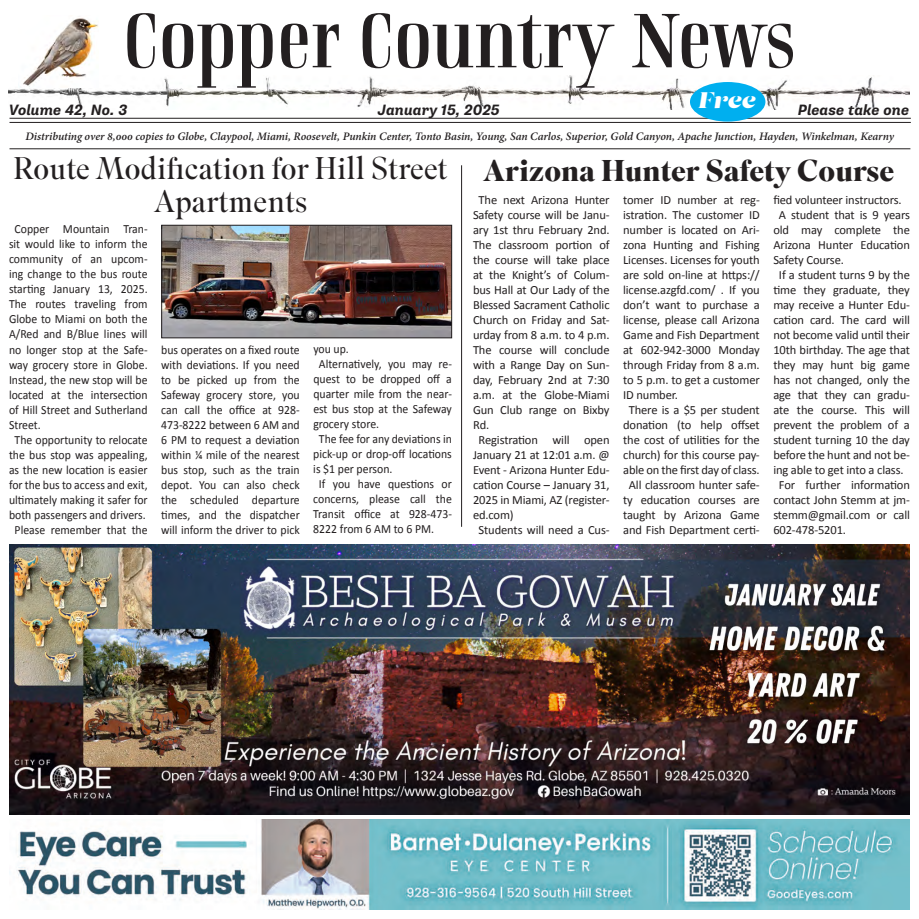
<style>
.page{position:relative;width:919px;height:919px;background:#fff}
.page>*{position:absolute;margin:0;border:0;box-sizing:border-box;transform-origin:0 0}
.t1{font:78.25px "Rigatoni";color:#231f20;scale:1.19 1}
.t2{font:300 31.25px/32.5px "Superior Title";color:#231f20;text-align:center}
.t3{font:700 30px "Superior Title";color:#231f20}
.t4{font:italic 22.5px "Lust Stencil Fine";color:#fff}
.t5{font:italic 700 15px "Supria Sans";color:#231f20}
.t6{font:12.5px "Calibri";letter-spacing:-.01em;color:#231f20}
.t7{font:12.5px/15px "Calibri";letter-spacing:-.01em;color:#231f20;text-align:justify;scale:.94 1}
.t8{font:italic 700 11.25px "Adobe Hebrew";letter-spacing:-.005em;color:#231f20}
</style>
<div class="page">
<img style="left:9px;top:75px;width:900px;height:35px">
<hr style="left:10px;top:118px;width:900px;height:1px;background:#231f20">
<hr style="left:10px;top:122px;width:900px;height:1px;background:#231f20">
<hr style="left:10px;top:148px;width:899px;height:1px;background:#231f20">
<div style="left:689px;top:82px;width:76px;height:39px;background:#00afef;border-radius:50%"></div>
<img style="left:19px;top:16px;width:80px;height:71px">
<hr style="left:461px;top:165px;width:1px;height:361px;background:#231f20">
<img style="left:9px;top:819px;width:900px;height:90px">
<img style="left:9px;top:544px;width:900px;height:270px">
<img style="left:163px;top:227px;width:287px;height:109px">
<div style="left:161px;top:225px;width:291px;height:113px;border:1px solid #231f20"></div>
<h1 class="t1" style="left:123px;top:-13px;width:566px">Copper Country News</h1>
<h3 class="t4" style="left:698px;top:87px;width:59px">Free</h3>
<p class="t5" style="left:9px;top:100px;width:120px">Volume 42, No. 3</p>
<p class="t5" style="left:378px;top:100px;width:123px">January 15, 2025</p>
<p class="t5" style="left:797px;top:100px;width:113px">Please take one</p>
<p class="t8" style="left:25px;top:130px;width:869px">Distributing over 8,000 copies to Globe, Claypool, Miami, Roosevelt, Punkin Center, Tonto Basin, Young, San Carlos, Superior, Gold Canyon, Apache Junction, Hayden, Winkelman, Kearny</p>
<h2 class="t2" style="left:13px;top:153px;width:435px">Route Modification for Hill Street<br>Apartments</h2>
<h3 class="t3" style="left:482px;top:151px;width:413px">Arizona Hunter Safety Course</h3>
<p class="t6" style="left:772px;top:190px;width:130px">fied volunteer instructors.</p>
<p class="t6" style="left:778px;top:205px;width:132px">A student that is 9 years</p>
<p class="t6" style="left:772px;top:220px;width:138px">old may complete the</p>
<p class="t6" style="left:772px;top:235px;width:138px">Arizona Hunter Education</p>
<p class="t6" style="left:772px;top:250px;width:72px">Safety Course.</p>
<p class="t6" style="left:778px;top:265px;width:132px">If a student turns 9 by the</p>
<p class="t6" style="left:772px;top:280px;width:138px">time they graduate, they</p>
<p class="t6" style="left:772px;top:295px;width:138px">may receive a Hunter Edu-</p>
<p class="t6" style="left:772px;top:310px;width:138px">cation card. The card will</p>
<p class="t6" style="left:772px;top:325px;width:138px">not become valid until their</p>
<p class="t6" style="left:772px;top:340px;width:138px">10th birthday. The age that</p>
<p class="t6" style="left:772px;top:355px;width:138px">they may hunt big game</p>
<p class="t6" style="left:772px;top:370px;width:138px">has not changed, only the</p>
<p class="t6" style="left:772px;top:385px;width:138px">age that they can gradu-</p>
<p class="t6" style="left:772px;top:400px;width:138px">ate the course. This will</p>
<p class="t6" style="left:772px;top:415px;width:138px">prevent the problem of a</p>
<p class="t6" style="left:772px;top:430px;width:138px">student turning 10 the day</p>
<p class="t6" style="left:772px;top:445px;width:138px">before the hunt and not be-</p>
<p class="t6" style="left:772px;top:460px;width:132px">ing able to get into a class.</p>
<p class="t6" style="left:778px;top:475px;width:132px">For further information</p>
<p class="t6" style="left:772px;top:490px;width:138px">contact John Stemm at jm-</p>
<p class="t6" style="left:772px;top:505px;width:138px">stemm@gmail.com or call</p>
<p class="t6" style="left:772px;top:520px;width:74px">602-478-5201.</p>
<p class="t6" style="left:478px;top:190px;width:132px">The next Arizona Hunter</p>
<p class="t6" style="left:472px;top:205px;width:138px">Safety course will be Janu-</p>
<p class="t6" style="left:472px;top:220px;width:138px">ary 1st thru February 2nd.</p>
<p class="t6" style="left:472px;top:235px;width:138px">The classroom portion of</p>
<p class="t6" style="left:472px;top:250px;width:138px">the course will take place</p>
<p class="t6" style="left:472px;top:265px;width:138px">at the Knight’s of Colum-</p>
<p class="t6" style="left:472px;top:280px;width:138px">bus Hall at Our Lady of the</p>
<p class="t6" style="left:472px;top:295px;width:138px">Blessed Sacrament Catholic</p>
<p class="t6" style="left:472px;top:310px;width:138px">Church on Friday and Sat-</p>
<p class="t6" style="left:472px;top:325px;width:138px">urday from 8 a.m. to 4 p.m.</p>
<p class="t6" style="left:472px;top:340px;width:138px">The course will conclude</p>
<p class="t6" style="left:472px;top:355px;width:138px">with a Range Day on Sun-</p>
<p class="t6" style="left:472px;top:370px;width:138px">day, February 2nd at 7:30</p>
<p class="t6" style="left:472px;top:385px;width:138px">a.m. at the Globe-Miami</p>
<p class="t6" style="left:472px;top:400px;width:138px">Gun Club range on Bixby</p>
<p class="t6" style="left:472px;top:415px;width:18px">Rd.</p>
<p class="t6" style="left:478px;top:430px;width:132px">Registration will open</p>
<p class="t6" style="left:472px;top:445px;width:138px">January 21 at 12:01 a.m. @</p>
<p class="t6" style="left:472px;top:460px;width:138px">Event - Arizona Hunter Edu-</p>
<p class="t6" style="left:472px;top:475px;width:138px">cation Course – January 31,</p>
<p class="t6" style="left:472px;top:490px;width:138px">2025 in Miami, AZ (register-</p>
<p class="t6" style="left:472px;top:505px;width:42px">ed.com)</p>
<p class="t6" style="left:478px;top:520px;width:132px">Students will need a Cus-</p>
<p class="t6" style="left:622px;top:190px;width:138px">tomer ID number at reg-</p>
<p class="t6" style="left:622px;top:205px;width:138px">istration. The customer ID</p>
<p class="t6" style="left:622px;top:220px;width:138px">number is located on Ari-</p>
<p class="t6" style="left:622px;top:235px;width:138px">zona Hunting and Fishing</p>
<p class="t6" style="left:622px;top:250px;width:138px">Licenses. Licenses for youth</p>
<p class="t6" style="left:622px;top:265px;width:138px">are sold on-line at https://</p>
<p class="t6" style="left:622px;top:280px;width:138px">license.azgfd.com/ . If you</p>
<p class="t6" style="left:622px;top:295px;width:138px">don’t want to purchase a</p>
<p class="t6" style="left:622px;top:310px;width:138px">license, please call Arizona</p>
<p class="t6" style="left:622px;top:325px;width:138px">Game and Fish Department</p>
<p class="t6" style="left:622px;top:340px;width:138px">at 602-942-3000 Monday</p>
<p class="t6" style="left:622px;top:355px;width:138px">through Friday from 8 a.m.</p>
<p class="t6" style="left:622px;top:370px;width:138px">to 5 p.m. to get a customer</p>
<p class="t6" style="left:622px;top:385px;width:56px">ID number.</p>
<p class="t6" style="left:628px;top:400px;width:132px">There is a $5 per student</p>
<p class="t6" style="left:622px;top:415px;width:138px">donation (to help offset</p>
<p class="t6" style="left:622px;top:430px;width:138px">the cost of utilities for the</p>
<p class="t6" style="left:622px;top:445px;width:138px">church) for this course pay-</p>
<p class="t6" style="left:622px;top:460px;width:138px">able on the first day of class.</p>
<p class="t6" style="left:628px;top:475px;width:132px">All classroom hunter safe-</p>
<p class="t6" style="left:622px;top:490px;width:138px">ty education courses are</p>
<p class="t6" style="left:622px;top:505px;width:138px">taught by Arizona Game</p>
<p class="t6" style="left:622px;top:520px;width:138px">and Fish Department certi-</p>
<p class="t7" style="left:15px;top:221px;width:143px">Copper Mountain Tran-</p>
<p class="t7" style="left:9px;top:236px;width:149px">sit would like to inform the</p>
<p class="t7" style="left:9px;top:251px;width:149px">community of an upcom-</p>
<p class="t7" style="left:9px;top:266px;width:149px">ing change to the bus route</p>
<p class="t7" style="left:9px;top:281px;width:149px">starting January 13, 2025.</p>
<p class="t7" style="left:9px;top:296px;width:149px">The routes traveling from</p>
<p class="t7" style="left:9px;top:311px;width:149px">Globe to Miami on both the</p>
<p class="t7" style="left:9px;top:326px;width:149px">A/Red and B/Blue lines will</p>
<p class="t7" style="left:9px;top:341px;width:149px">no longer stop at the Safe-</p>
<p class="t7" style="left:9px;top:356px;width:149px">way grocery store in Globe.</p>
<p class="t7" style="left:9px;top:371px;width:149px">Instead, the new stop will be</p>
<p class="t7" style="left:9px;top:386px;width:149px">located at the intersection</p>
<p class="t7" style="left:9px;top:401px;width:149px">of Hill Street and Sutherland</p>
<p class="t7" style="left:9px;top:416px;width:35px">Street.</p>
<p class="t7" style="left:15px;top:431px;width:143px">The opportunity to relocate</p>
<p class="t7" style="left:9px;top:446px;width:149px">the bus stop was appealing,</p>
<p class="t7" style="left:9px;top:461px;width:149px">as the new location is easier</p>
<p class="t7" style="left:9px;top:476px;width:149px">for the bus to access and exit,</p>
<p class="t7" style="left:9px;top:491px;width:149px">ultimately making it safer for</p>
<p class="t7" style="left:9px;top:506px;width:147px">both passengers and drivers.</p>
<p class="t7" style="left:15px;top:521px;width:143px">Please remember that the</p>
<p class="t7" style="left:161px;top:341px;width:149px">bus operates on a fixed route with deviations. If you need to be picked up from the Safeway grocery store, you can call the office at 928- 473-8222 between 6 AM and 6 PM to request a deviation within ¼ mile of the nearest bus stop, such as the train depot. You can also check the scheduled departure times, and the dispatcher will inform the driver to pick</p>
<p class="t7" style="left:313px;top:341px;width:39px">you up.</p>
<p class="t7" style="left:319px;top:356px;width:143px">Alternatively, you may re-</p>
<p class="t7" style="left:313px;top:371px;width:149px">quest to be dropped off a</p>
<p class="t7" style="left:313px;top:386px;width:149px">quarter mile from the near-</p>
<p class="t7" style="left:313px;top:401px;width:149px">est bus stop at the Safeway</p>
<p class="t7" style="left:313px;top:416px;width:72px">grocery store.</p>
<p class="t7" style="left:319px;top:431px;width:143px">The fee for any deviations in</p>
<p class="t7" style="left:313px;top:446px;width:149px">pick-up or drop-off locations</p>
<p class="t7" style="left:313px;top:461px;width:86px">is $1 per person.</p>
<p class="t7" style="left:319px;top:476px;width:143px">If you have questions or</p>
<p class="t7" style="left:313px;top:491px;width:149px">concerns, please call the</p>
<p class="t7" style="left:313px;top:506px;width:149px">Transit office at 928-473-</p>
<p class="t7" style="left:313px;top:521px;width:130px">8222 from 6 AM to 6 PM.</p>
</div>
